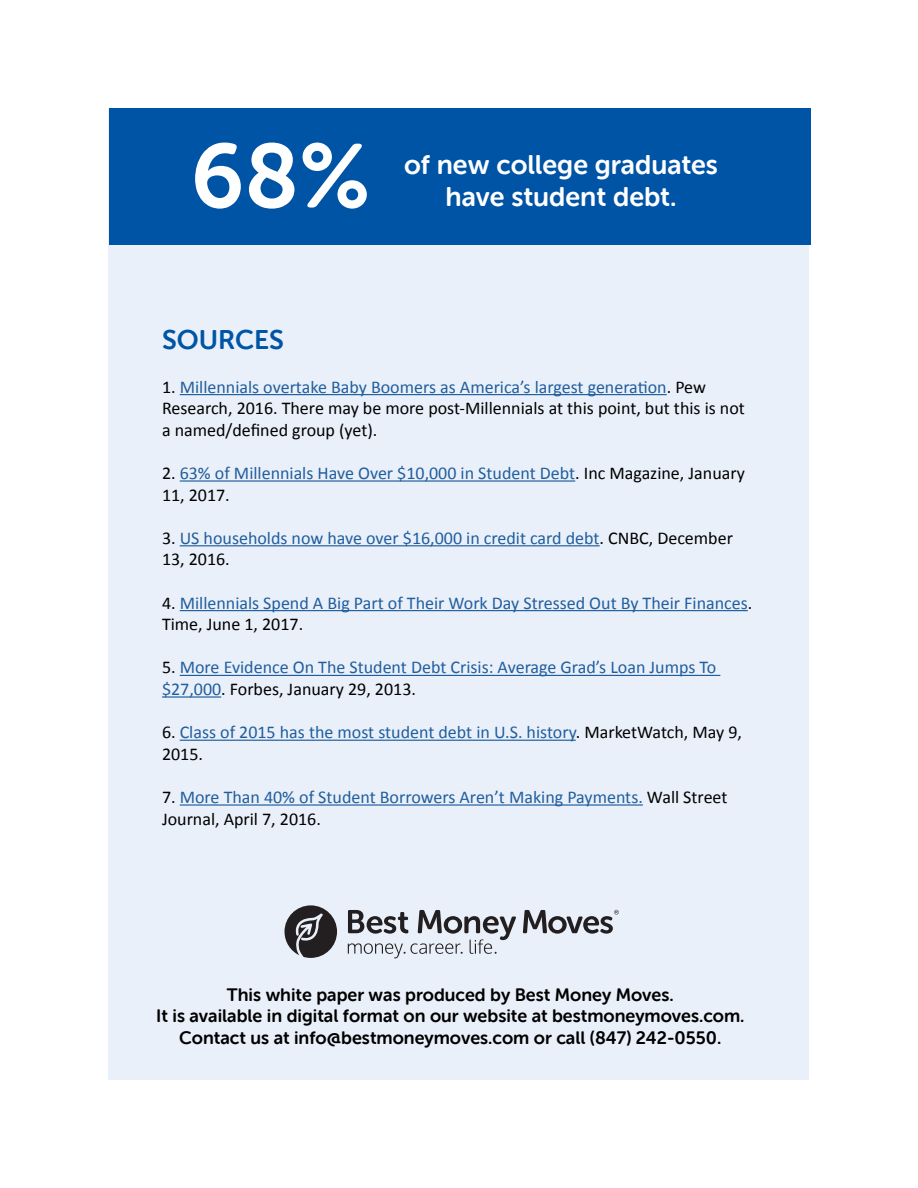
<style>
.page{position:relative;width:918px;height:1188px;background:#fff}
.page>*{position:absolute;margin:0;border:0;box-sizing:border-box;transform-origin:0 0}
.t1{font:90px "Museo Sans W01 Rounded 700";color:#fff}
.t2{font:27px "Museo Sans W01 Rounded 700";color:#fff}
.t3{font:27px "Museo Sans W01 Rounded 700";color:#0054a6}
.t4{font:18px/21.6px "Calibri";color:#215e9e}
.t5{font:18px/21.6px "Calibri";color:#000}
.t6{font:18px/21.6px "Museo Sans W01 Rounded 700";color:#000;text-align:center}
.s1{color:#215e9e}
.s2{color:#000}
</style>
<div class="page">
<div style="left:109px;top:108px;width:700px;height:971px;background:#e9f0f9"></div>
<hr style="left:180px;top:394px;width:487px;height:1px;background:#215e9e">
<hr style="left:180px;top:480px;width:395px;height:2px;background:#215e9e">
<hr style="left:180px;top:545px;width:420px;height:1px;background:#215e9e">
<hr style="left:180px;top:610px;width:568px;height:1px;background:#215e9e">
<hr style="left:180px;top:675px;width:540px;height:1px;background:#215e9e">
<hr style="left:162px;top:696px;width:59px;height:2px;background:#215e9e">
<hr style="left:180px;top:740px;width:396px;height:1px;background:#215e9e">
<hr style="left:180px;top:804px;width:463px;height:2px;background:#215e9e">
<svg style="left:348px;top:910px;width:168px;height:48px"></svg>
<svg style="left:285px;top:905px;width:52px;height:53px"></svg>
<svg style="left:523px;top:910px;width:96px;height:24px"></svg>
<div style="left:109px;top:108px;width:702px;height:136px;background:#0054a6"></div>
<h1 class="t1" style="left:191px;top:126px;width:181px">68%</h1>
<h2 class="t2" style="left:404px;top:149px;width:315px">of new college graduates</h2>
<h2 class="t2" style="left:446px;top:182px;width:232px">have student debt.</h2>
<h2 class="t3" style="left:162px;top:325px;width:123px">SOURCES</h2>
<p class="t5" style="left:162px;top:376px;width:584px">1. <span class="s1">Millennials overtake Baby Boomers as America’s largest generation</span>. Pew<br>Research, 2016. There may be more post-Millennials at this point, but this is not a named/defined group (yet).</p>
<p class="t4" style="left:162px;top:462px;width:584px"><span class="s2">2.</span> 63% of Millennials Have Over $10,000 in Student Debt<span class="s2">. Inc Magazine, January<br>11, 2017.</span></p>
<p class="t4" style="left:162px;top:527px;width:573px"><span class="s2">3.</span> US households now have over $16,000 in credit card debt<span class="s2">. CNBC, December<br>13, 2016.</span></p>
<p class="t4" style="left:162px;top:592px;width:592px"><span class="s2">4.</span> Millennials Spend A Big Part of Their Work Day Stressed Out By Their Finances<span class="s2">.<br>Time, June 1, 2017.</span></p>
<p class="t4" style="left:162px;top:657px;width:556px"><span class="s2">5.</span> More Evidence On The Student Debt Crisis: Average Grad’s Loan Jumps To $27,000<span class="s2">. Forbes, January 29, 2013.</span></p>
<p class="t4" style="left:162px;top:721px;width:581px"><span class="s2">6.</span> Class of 2015 has the most student debt in U.S. history<span class="s2">. MarketWatch, May 9,<br>2015.</span></p>
<p class="t4" style="left:162px;top:786px;width:567px"><span class="s2">7.</span> More Than 40% of Student Borrowers Aren’t Making Payments. <span class="s2">Wall Street<br>Journal, April 7, 2016.</span></p>
<p class="t6" style="left:156px;top:984px;width:590px">This white paper was produced by Best Money Moves.<br>It is available in digital format on our website at bestmoneymoves.com.<br>Contact us at info@bestmoneymoves.com or call (847) 242-0550.</p>
</div>
